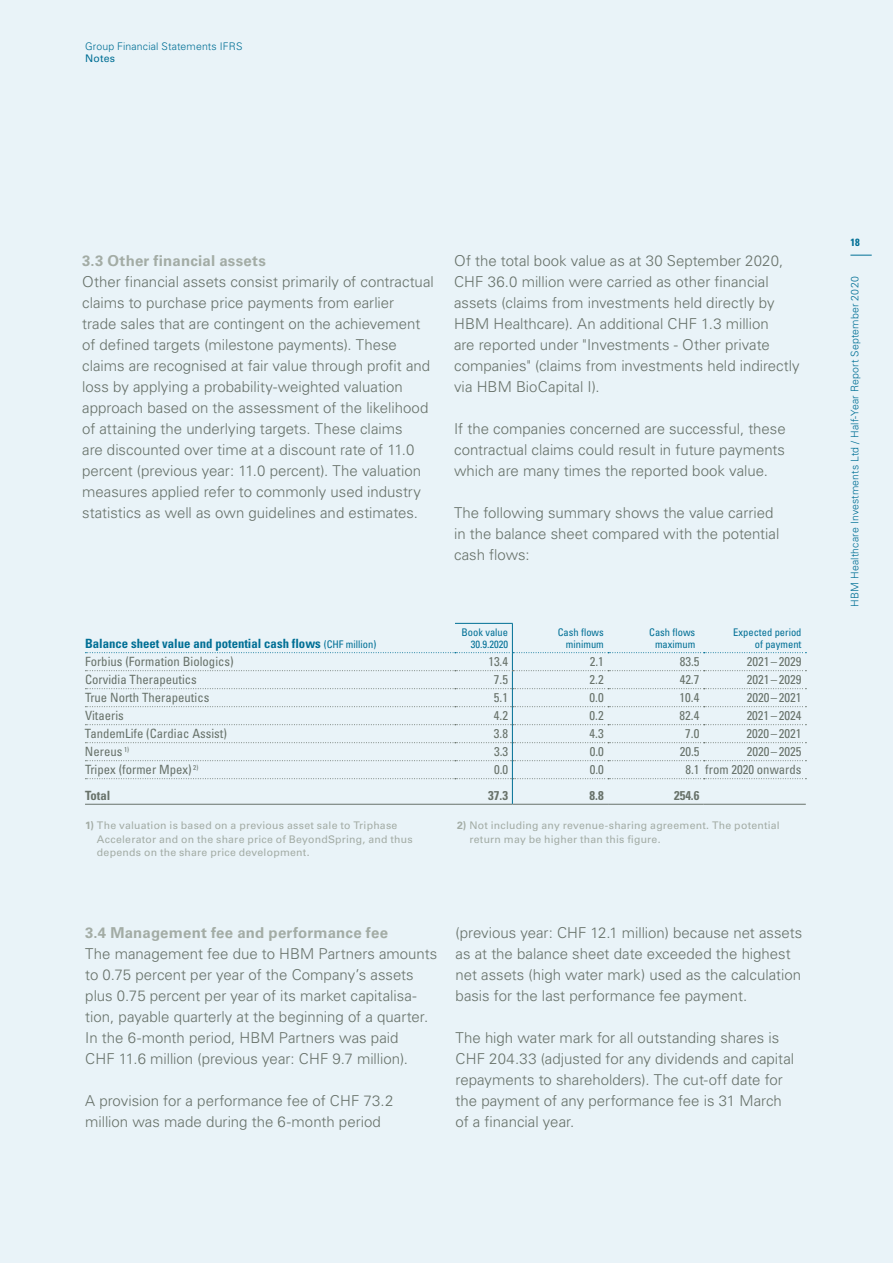
<style>
.page{position:relative;width:893px;height:1263px;background:#e9f3f8}
.page>*{position:absolute;margin:0;border:0;box-sizing:border-box;transform-origin:0 0}
.t1{font:300 15px/21px "Univers LT Std";color:#68726a}
.t2{font:700 15px "Univers LT Std";letter-spacing:.015em;color:#a3aca5}
.t3{font:condensed 12.75px "Univers LT Std";color:#68726a}
.t4{font:700 condensed 12.75px "Univers LT Std";color:#006f95}
.t5{font:700 condensed 12.75px "Univers LT Std";color:#68726a}
.t6{font:10.5px/13.5px "Univers LT Std";letter-spacing:.02em;color:#a3aca5}
.t7{font:300 10.5px "Univers LT Std";letter-spacing:.015em;color:#006f95}
.t8{font:condensed 10.5px/12px "Univers LT Std";color:#006f95;text-align:right}
.t9{font:10.5px "Univers LT Std";letter-spacing:.02em;color:#006f95}
.t10{font:700 condensed 10.5px "Univers LT Std";color:#006f95}
.s1{font-weight:400;font-size:10.5px}
.s2{font-weight:700}
</style>
<div class="page">
<svg style="left:850px;top:255px;width:22px;height:1px"></svg>
<hr style="left:512px;top:804px;width:96px;height:1px;background:#68726a">
<hr style="left:608px;top:804px;width:96px;height:1px;background:#68726a">
<hr style="left:704px;top:804px;width:102px;height:1px;background:#68726a">
<hr style="left:455px;top:623px;width:58px;height:1px;background:#006f95">
<hr style="left:85px;top:804px;width:370px;height:1px;background:#68726a">
<hr style="left:455px;top:804px;width:57px;height:1px;background:#68726a">
<svg style="left:85px;top:624px;width:721px;height:180px"></svg>
<p class="t7" style="left:85px;top:40px;width:159px">Group Financial Statements IFRS</p>
<p class="t9" style="left:85px;top:52px;width:32px">Notes</p>
<p class="t2" style="left:82px;top:252px;width:185px">3.3 Other financial assets</p>
<p class="t1" style="left:82px;top:271px;width:353px">Other financial assets consist primarily of contractual claims to purchase price payments from earlier<br>trade sales that are contingent on the achievement of defined targets (milestone payments). These claims are recognised at fair value through profit and loss by applying a probability-weighted valuation approach based on the assessment of the likelihood of attaining the underlying targets. These claims<br>are discounted over time at a discount rate of 11.0 percent (previous year: 11.0 percent). The valuation measures applied refer to commonly used industry statistics as well as own guidelines and estimates.</p>
<p class="t1" style="left:454px;top:250px;width:347px">Of the total book value as at 30 September 2020, CHF 36.0 million were carried as other financial assets (claims from investments held directly by HBM Healthcare). An additional CHF 1.3 million<br>are reported under "Investments - Other private companies" (claims from investments held indirectly via HBM BioCapital I).</p>
<p class="t1" style="left:454px;top:418px;width:333px;text-align:justify">If the companies concerned are successful, these contractual claims could result in future payments which are many times the reported book value.</p>
<p class="t1" style="left:454px;top:502px;width:327px">The following summary shows the value carried in the balance sheet compared with the potential cash flows:</p>
<p class="t4" style="left:85px;top:636px;width:293px">Balance sheet value and potential cash flows <span class="s1">(CHF million)</span></p>
<p class="t8" style="left:461px;top:626px;width:48px">Book value<br>30.9.2020</p>
<p class="t8" style="left:558px;top:626px;width:48px">Cash flows minimum</p>
<p class="t8" style="left:649px;top:626px;width:48px;text-align:center">Cash flows maximum</p>
<p class="t8" style="left:733px;top:626px;width:70px">Expected period of payment</p>
<p class="t3" style="left:85px;top:654px;width:150px">Forbius (Formation Biologics)</p>
<p class="t3" style="left:488px;top:654px;width:21px">13.4</p>
<p class="t3" style="left:590px;top:654px;width:16px">2.1</p>
<p class="t3" style="left:680px;top:654px;width:21px">83.5</p>
<p class="t3" style="left:747px;top:654px;width:56px">2021 – 2029</p>
<p class="t3" style="left:85px;top:672px;width:113px">Corvidia Therapeutics</p>
<p class="t3" style="left:494px;top:672px;width:16px">7.5</p>
<p class="t3" style="left:590px;top:672px;width:16px">2.2</p>
<p class="t3" style="left:680px;top:672px;width:21px">42.7</p>
<p class="t3" style="left:747px;top:672px;width:56px">2021 –2029</p>
<p class="t3" style="left:85px;top:690px;width:126px">True North Therapeutics</p>
<p class="t3" style="left:494px;top:690px;width:16px">5.1</p>
<p class="t3" style="left:590px;top:690px;width:16px">0.0</p>
<p class="t3" style="left:680px;top:690px;width:21px">10.4</p>
<p class="t3" style="left:747px;top:690px;width:56px">2020 –2021</p>
<p class="t3" style="left:85px;top:708px;width:40px">Vitaeris</p>
<p class="t3" style="left:494px;top:708px;width:16px">4.2</p>
<p class="t3" style="left:590px;top:708px;width:16px">0.2</p>
<p class="t3" style="left:680px;top:708px;width:21px">82.4</p>
<p class="t3" style="left:747px;top:708px;width:56px">2021 – 2024</p>
<p class="t3" style="left:85px;top:726px;width:144px">TandemLife (Cardiac Assist)</p>
<p class="t3" style="left:494px;top:726px;width:16px">3.8</p>
<p class="t3" style="left:590px;top:726px;width:16px">4.3</p>
<p class="t3" style="left:685px;top:726px;width:16px">7.0</p>
<p class="t3" style="left:747px;top:726px;width:56px">2020 –2021</p>
<p class="t3" style="left:85px;top:744px;width:46px">Nereus <sup>1)</sup></p>
<p class="t3" style="left:494px;top:744px;width:16px">3.3</p>
<p class="t3" style="left:590px;top:744px;width:16px">0.0</p>
<p class="t3" style="left:680px;top:744px;width:21px">20.5</p>
<p class="t3" style="left:747px;top:744px;width:56px">2020 –2025</p>
<p class="t3" style="left:85px;top:762px;width:115px">Tripex (former Mpex) <sup>2)</sup></p>
<p class="t3" style="left:494px;top:762px;width:16px">0.0</p>
<p class="t3" style="left:590px;top:762px;width:16px">0.0</p>
<p class="t3" style="left:685px;top:762px;width:118px">8.1 from 2020 onwards</p>
<p class="t5" style="left:85px;top:788px;width:27px">Total</p>
<p class="t5" style="left:488px;top:788px;width:21px">37.3</p>
<p class="t5" style="left:590px;top:788px;width:16px">8.8</p>
<p class="t5" style="left:674px;top:788px;width:27px">254.6</p>
<p class="t6" style="left:97px;top:819px;width:317px;text-indent:-12px"><span class="s2">1)</span> The valuation is based on a previous asset sale to Triphase<br>Accelerator and on the share price of BeyondSpring, and thus depends on the share price development.</p>
<p class="t6" style="left:469px;top:819px;width:312px;text-indent:-12px"><span class="s2">2)</span> Not including any revenue-sharing agreement. The potential return may be higher than this figure.</p>
<p class="t2" style="left:85px;top:924px;width:304px">3.4 Management fee and performance fee</p>
<p class="t1" style="left:85px;top:943px;width:353px">The management fee due to HBM Partners amounts to 0.75 percent per year of the Company’s assets plus 0.75 percent per year of its market capitalisa&shy;tion, payable quarterly at the beginning of a quarter.<br>In the 6-month period, HBM Partners was paid<br>CHF 11.6 million (previous year: CHF 9.7 million).</p>
<p class="t1" style="left:85px;top:1090px;width:310px">A provision for a performance fee of CHF 73.2 million was made during the 6-month period</p>
<p class="t1" style="left:456px;top:922px;width:348px">(previous year: CHF 12.1 million) because net assets as at the balance sheet date exceeded the highest net assets (high water mark) used as the calculation basis for the last performance fee payment.</p>
<p class="t1" style="left:456px;top:1027px;width:340px">The high water mark for all outstanding shares is CHF 204.33 (adjusted for any dividends and capital repayments to shareholders). The cut-off date for the payment of any performance fee is 31 March of a financial year.</p>
<p class="t10" style="left:850px;top:236px;width:11px">18</p>
<p class="t7" style="left:848px;top:607px;width:332px;rotate:-90deg">HBM Healthcare Investments Ltd / Half-Year Report September 2020</p>
</div>
